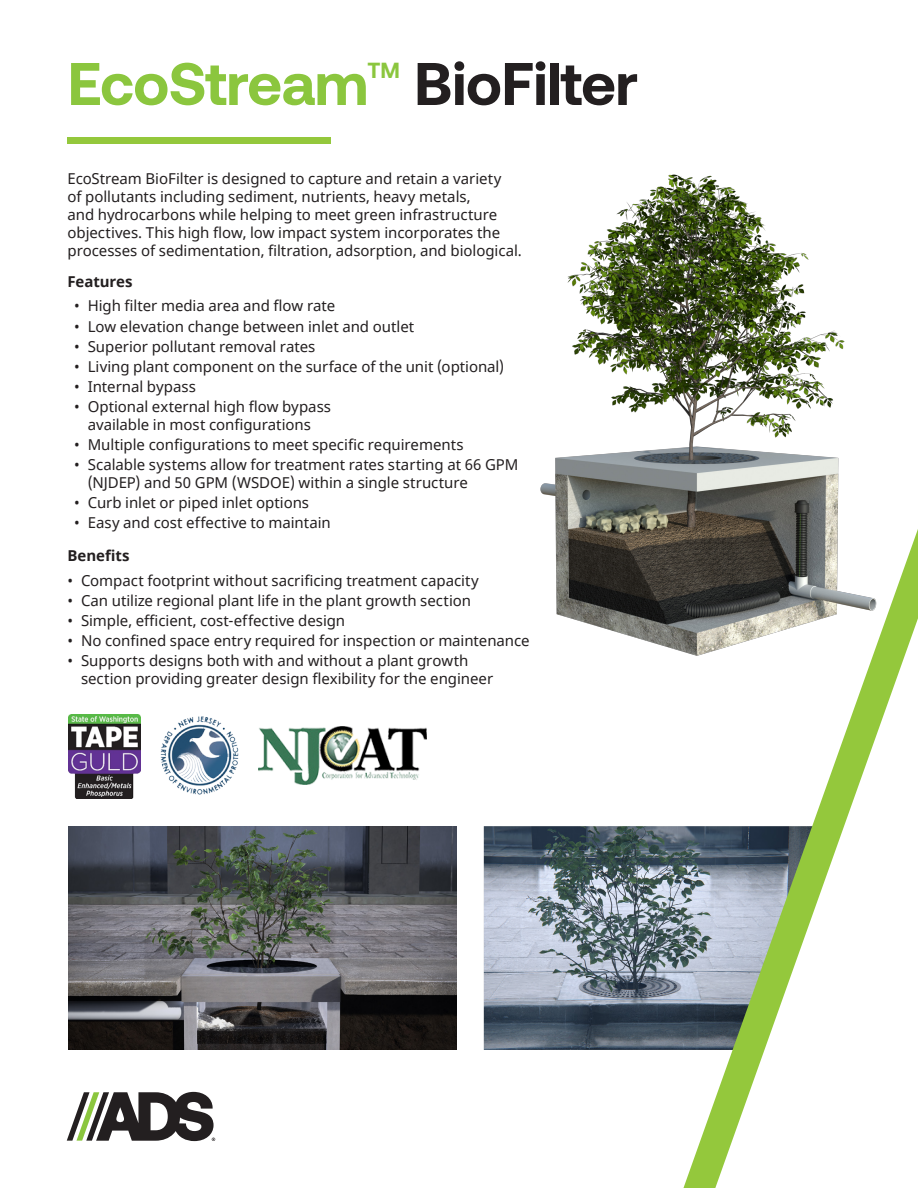
<style>
.page{position:relative;width:918px;height:1188px;background:#fff}
.page>*{position:absolute;margin:0;border:0;box-sizing:border-box;transform-origin:0 0}
.t1{font:700 60px "Aeonik";letter-spacing:-.01em;color:#8bc63e}
.t2{font:700 60px "Aeonik";letter-spacing:-.01em;color:#231f20}
.t3{font:700 21.9px "Aeonik";color:#8bc63e}
.Body{font:15px/18px "Noto Sans";color:#231f20}
.Body-2{font:700 15px "Noto Sans";letter-spacing:-.005em;color:#231f20}
</style>
<div class="page">
<div style="left:68px;top:137px;width:264px;height:7px;background:#94c83c"></div>
<img style="left:68px;top:826px;width:389px;height:224px">
<img style="left:540px;top:174px;width:305px;height:464px">
<img style="left:160px;top:716px;width:79px;height:79px">
<img style="left:68px;top:714px;width:72px;height:84px">
<img style="left:259px;top:727px;width:168px;height:58px">
<img style="left:484px;top:826px;width:151px;height:224px">
<svg style="left:635px;top:469px;width:283px;height:719px"></svg>
<svg style="left:67px;top:1092px;width:148px;height:49px"></svg>
<p class="t1" style="left:68px;top:50px;width:302px">EcoStream</p>
<p class="t3" style="left:368px;top:57px;width:34px">TM</p>
<p class="t2" style="left:414px;top:50px;width:225px">BioFilter</p>
<p class="Body" style="left:68px;top:170px;width:456px">EcoStream BioFilter is designed to capture and retain a variety<br>of pollutants including sediment, nutrients, heavy metals,<br>and hydrocarbons while helping to meet green infrastructure objectives. This high flow, low impact system incorporates the processes of sedimentation, filtration, adsorption, and biological.</p>
<p class="Body-2" style="left:68px;top:271px;width:67px">Features</p>
<p class="Body" style="left:74px;top:297px;width:263px">• High filter media area and flow rate</p>
<p class="Body" style="left:74px;top:318px;width:342px">• Low elevation change between inlet and outlet</p>
<p class="Body" style="left:74px;top:338px;width:243px">• Superior pollutant removal rates</p>
<p class="Body" style="left:74px;top:358px;width:432px">• Living plant component on the surface of the unit (optional)</p>
<p class="Body" style="left:74px;top:378px;width:123px">• Internal bypass</p>
<p class="Body" style="left:74px;top:398px;width:258px;text-align:center">• Optional external high flow bypass available in most configurations</p>
<p class="Body" style="left:74px;top:436px;width:391px">• Multiple configurations to meet specific requirements</p>
<p class="Body" style="left:88px;top:456px;width:432px;text-indent:-14px">• Scalable systems allow for treatment rates starting at 66 GPM (NJDEP) and 50 GPM (WSDOE) within a single structure</p>
<p class="Body" style="left:74px;top:494px;width:236px">• Curb inlet or piped inlet options</p>
<p class="Body" style="left:74px;top:514px;width:258px">• Easy and cost effective to maintain</p>
<p class="Body-2" style="left:68px;top:545px;width:64px">Benefits</p>
<p class="Body" style="left:68px;top:572px;width:413px">• Compact footprint without sacrificing treatment capacity</p>
<p class="Body" style="left:68px;top:592px;width:405px">• Can utilize regional plant life in the plant growth section</p>
<p class="Body" style="left:68px;top:612px;width:279px">• Simple, efficient, cost-effective design</p>
<p class="Body" style="left:68px;top:632px;width:464px">• No confined space entry required for inspection or maintenance</p>
<p class="Body" style="left:81px;top:652px;width:414px;text-indent:-14px">• Supports designs both with and without a plant growth section providing greater design flexibility for the engineer</p>
</div>
